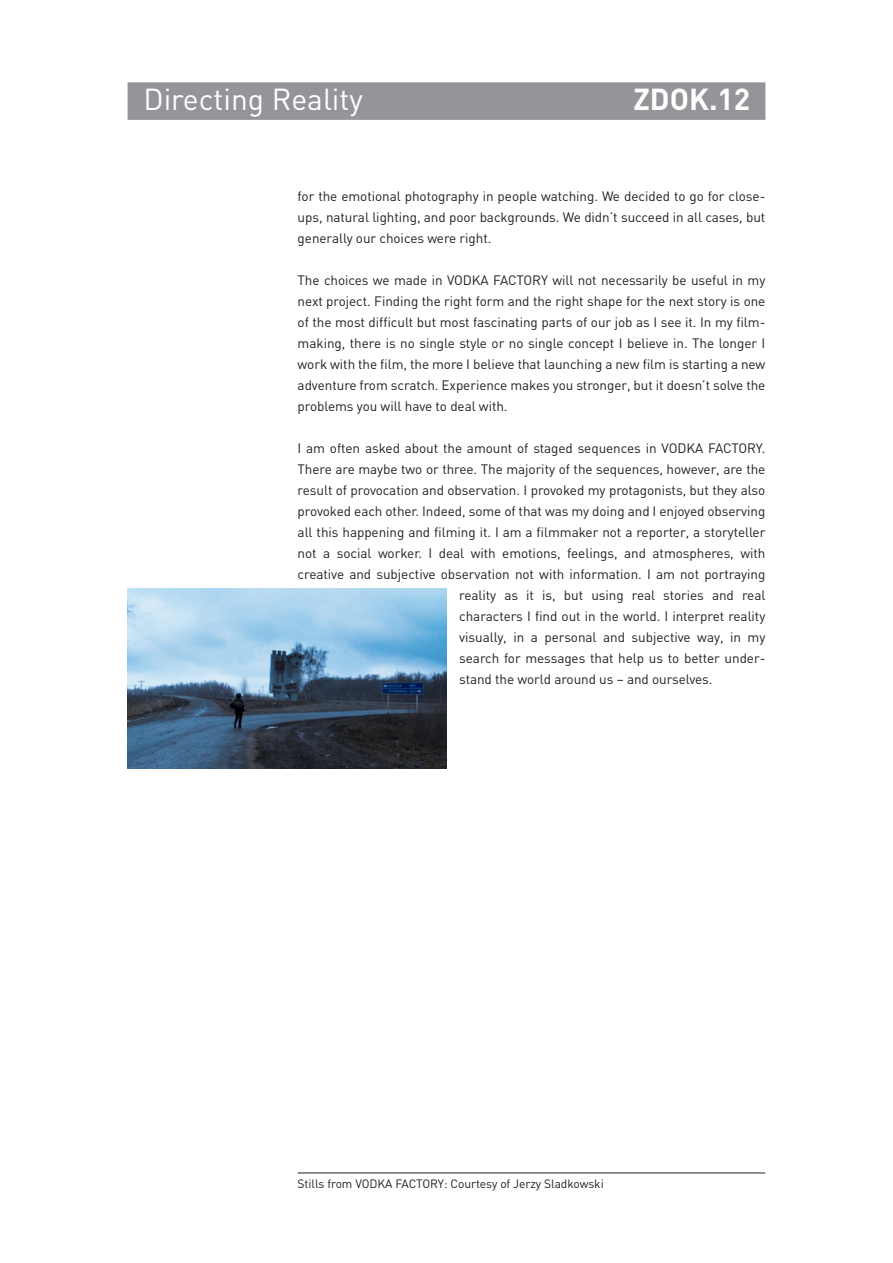
<style>
.page{position:relative;width:893px;height:1263px;background:#fff}
.page>*{position:absolute;margin:0;border:0;box-sizing:border-box;transform-origin:0 0}
.t1{font:30px "DIN";color:#fff}
.t2{font:700 30px "DIN";color:#fff}
.t3{font:13.5px/21px "DIN";letter-spacing:-.005em;color:#231f20;text-align:justify}
.t4{font:12px "DIN";letter-spacing:-.005em;color:#231f20}
</style>
<div class="page">
<div style="left:128px;top:82px;width:637px;height:38px;background:#939598"></div>
<hr style="left:298px;top:1173px;width:467px;height:1px;background:#231f20">
<img style="left:128px;top:589px;width:318px;height:179px">
<h1 class="t1" style="left:144px;top:80px;width:221px">Directing Reality</h1>
<h1 class="t2" style="left:633px;top:80px;width:118px">ZDOK.12</h1>
<p class="t3" style="left:298px;top:185px;width:469px">for the emotional photography in people watching. We decided to go for close&shy;ups, natural lighting, and poor backgrounds. We didn’t succeed in all cases, but generally our choices were right.</p>
<p class="t3" style="left:298px;top:269px;width:469px">The choices we made in VODKA FACTORY will not necessarily be useful in my next project. Finding the right form and the right shape for the next story is one of the most difficult but most fascinating parts of our job as I see it. In my film&shy;making, there is no single style or no single concept I believe in. The longer I work with the film, the more I believe that launching a new film is starting a new adventure from scratch. Experience makes you stronger, but it doesn’t solve the problems you will have to deal with.</p>
<p class="t3" style="left:298px;top:437px;width:469px">I am often asked about the amount of staged sequences in VODKA FACTORY.</p>
<p class="t3" style="left:298px;top:458px;width:469px">There are maybe two or three. The majority of the sequences, however, are the</p>
<p class="t3" style="left:298px;top:479px;width:469px">result of provocation and observation. I provoked my protagonists, but they also</p>
<p class="t3" style="left:298px;top:500px;width:469px">provoked each other. Indeed, some of that was my doing and I enjoyed observing</p>
<p class="t3" style="left:298px;top:521px;width:469px">all this happening and filming it. I am a filmmaker not a reporter, a storyteller</p>
<p class="t3" style="left:298px;top:542px;width:469px">not a social worker. I deal with emotions, feelings, and atmospheres, with</p>
<p class="t3" style="left:298px;top:563px;width:469px">creative and subjective observation not with information. I am not portraying</p>
<p class="t3" style="left:459px;top:584px;width:308px">reality as it is, but using real stories and real</p>
<p class="t3" style="left:459px;top:605px;width:308px">characters I find out in the world. I interpret reality</p>
<p class="t3" style="left:459px;top:626px;width:308px">visually, in a personal and subjective way, in my</p>
<p class="t3" style="left:459px;top:647px;width:308px">search for messages that help us to better under-</p>
<p class="t3" style="left:459px;top:668px;width:255px">stand the world around us – and ourselves.</p>
<p class="t4" style="left:298px;top:1176px;width:308px">Stills from VODKA FACTORY: Courtesy of Jerzy Sladkowski</p>
</div>
